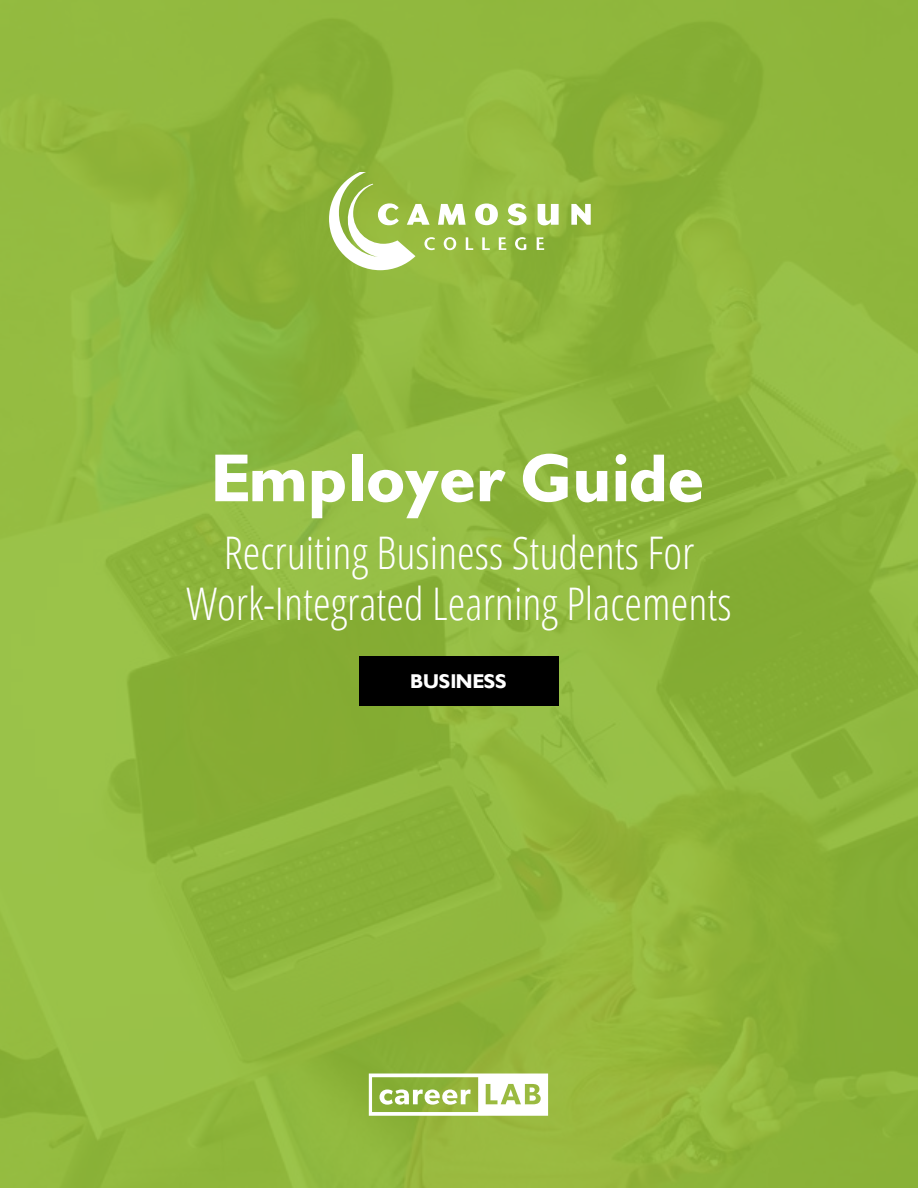
<style>
.page{position:relative;width:918px;height:1188px;background:#90b73d}
.page>*{position:absolute;margin:0;border:0;box-sizing:border-box;transform-origin:0 0}
.t1{font:700 66px "Gibson";color:#fff}
.t2{font:300 condensed 45px/51px "Open Sans";color:#fff;text-align:center}
.t3{font:700 19.5px "Gibson";color:#fff}
</style>
<div class="page">
<svg style="left:369px;top:1074px;width:179px;height:42px"></svg>
<svg style="left:538px;top:204px;width:21px;height:21px"></svg>
<svg style="left:571px;top:204px;width:20px;height:21px"></svg>
<svg style="left:329px;top:173px;width:198px;height:97px"></svg>
<svg style="left:537px;top:237px;width:7px;height:13px"></svg>
<div style="left:359px;top:656px;width:200px;height:50px;background:#000"></div>
<h1 class="t1" style="left:213px;top:440px;width:494px">Employer Guide</h1>
<p class="t2" style="left:186px;top:526px;width:547px">Recruiting Business Students For<br>Work-Integrated Learning Placements</p>
<p class="t3" style="left:411px;top:669px;width:98px">BUSINESS</p>
</div>
